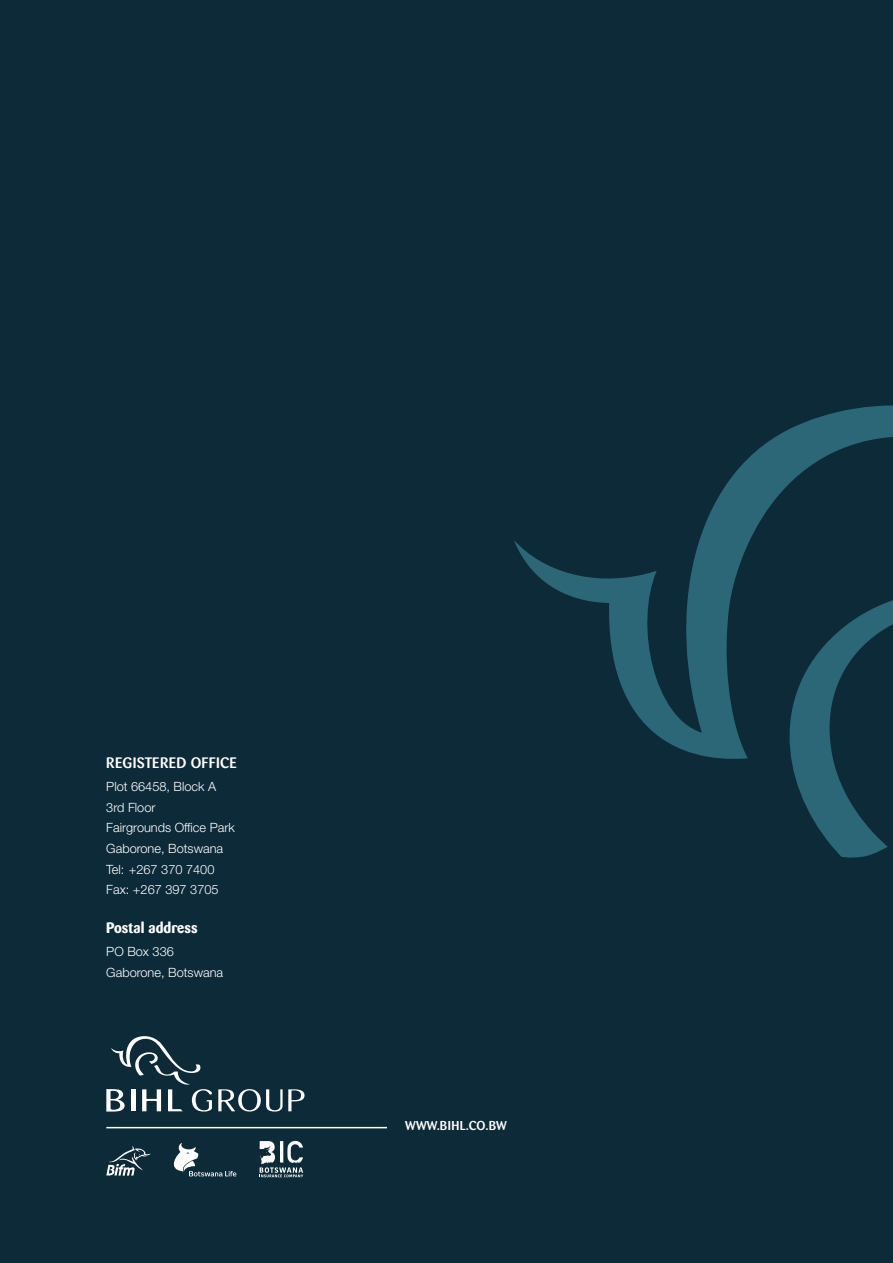
<style>
.page{position:relative;width:893px;height:1263px;background:#0d2a38}
.page>*{position:absolute;margin:0;border:0;box-sizing:border-box;transform-origin:0 0}
.AFS_2024_Heading_1{font:500 15px "Barmeno";letter-spacing:.02em;color:#fff}
._2022_Heading_2_J{font:700 15px "Barmeno";color:#fff}
.AFS_2024_Page_head{font:300 12.75px "Helvetica Neue LT Std";color:#fff}
.AFS_2024_Page_head-2{font:500 12.75px "Barmeno";letter-spacing:.02em;color:#fff}
</style>
<div class="page">
<svg style="left:106px;top:1146px;width:45px;height:30px"></svg>
<svg style="left:173px;top:1143px;width:63px;height:33px"></svg>
<svg style="left:259px;top:1141px;width:44px;height:36px"></svg>
<hr style="left:106px;top:1127px;width:281px;height:1px;background:#fff">
<svg style="left:218px;top:1089px;width:86px;height:22px"></svg>
<svg style="left:106px;top:1036px;width:106px;height:75px"></svg>
<svg style="left:820px;top:830px;width:68px;height:28px"></svg>
<svg style="left:514px;top:405px;width:379px;height:425px"></svg>
<p class="AFS_2024_Heading_1" style="left:106px;top:754px;width:132px">REGISTERED OFFICE</p>
<p class="AFS_2024_Page_head" style="left:106px;top:779px;width:111px">Plot 66458, Block A</p>
<p class="AFS_2024_Page_head" style="left:106px;top:799px;width:51px">3rd Floor</p>
<p class="AFS_2024_Page_head" style="left:106px;top:820px;width:130px">Fairgrounds Office Park</p>
<p class="AFS_2024_Page_head" style="left:106px;top:840px;width:118px">Gaborone, Botswana</p>
<p class="AFS_2024_Page_head" style="left:106px;top:861px;width:110px">Tel: +267 370 7400</p>
<p class="AFS_2024_Page_head" style="left:106px;top:882px;width:114px">Fax: +267 397 3705</p>
<p class="_2022_Heading_2_J" style="left:106px;top:919px;width:93px">Postal address</p>
<p class="AFS_2024_Page_head" style="left:106px;top:944px;width:69px">PO Box 336</p>
<p class="AFS_2024_Page_head" style="left:106px;top:964px;width:118px">Gaborone, Botswana</p>
<p class="AFS_2024_Page_head-2" style="left:405px;top:1118px;width:103px">WWW.BIHL.CO.BW</p>
</div>
